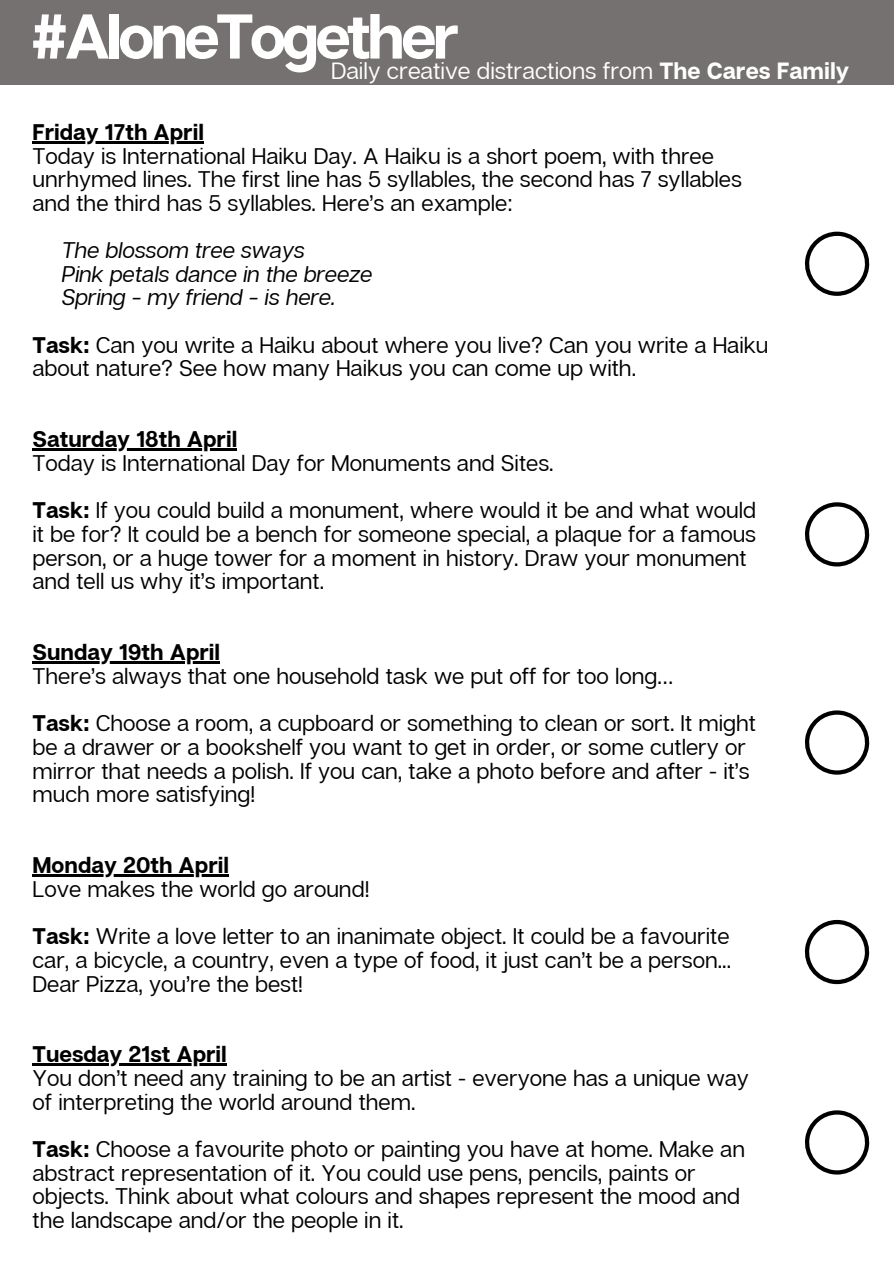
<style>
.page{position:relative;width:894px;height:1264px;background:#fff}
.page>*{position:absolute;margin:0;border:0;box-sizing:border-box;transform-origin:0 0}
.t1{font:700 54px "Articulat CF";color:#fff}
.t2{font:24px "Articulat CF";color:#fff}
.t3{font:23.4px "Articulat CF";color:#fff}
.t4{font:22.5px/23.7px "Articulat CF";color:#000}
.t5{font:700 22.5px "Articulat CF";color:#000}
.t6{font:italic 22.5px/23.7px "Articulat CF";color:#000}
.s1{font-size:63px}
.s2{font-weight:700}
</style>
<div class="page">
<hr style="left:32px;top:141px;width:172px;height:2px;background:#000">
<hr style="left:32px;top:448px;width:205px;height:3px;background:#000">
<hr style="left:32px;top:661px;width:188px;height:2px;background:#000">
<hr style="left:32px;top:874px;width:197px;height:2px;background:#000">
<hr style="left:32px;top:1063px;width:195px;height:2px;background:#000">
<svg style="left:805px;top:232px;width:63px;height:64px"></svg>
<svg style="left:805px;top:502px;width:63px;height:64px"></svg>
<svg style="left:804px;top:710px;width:64px;height:64px"></svg>
<svg style="left:804px;top:919px;width:64px;height:65px"></svg>
<svg style="left:805px;top:1110px;width:63px;height:64px"></svg>
<div style="left:0;top:0;width:893px;height:85px;background:#767171"></div>
<h1 class="t1" style="left:13px;top:5px;width:447px">#<span class="s1">#</span>A<span class="s1">A</span>l o<span class="s1">l o</span>n e<span class="s1">n</span>T<span class="s1">e</span>o<span class="s1">T</span>g<span class="s1">o</span>e<span class="s1">g</span>t h<span class="s1">e</span>e<span class="s1">t h</span>r <span class="s1">e r</span></h1>
<p class="t3" style="left:331px;top:50px;width:519px">Daily creative distractions from <span class="s2">The Cares Family</span></p>
<p class="t3" style="left:331px;top:56px;width:519px">Daily creative distractions from <span class="s2">The Cares Family</span></p>
<p class="t2" style="left:337px;top:56px;width:534px">Daily creative distractions from <span class="s2">The Cares Family</span></p>
<p class="t5" style="left:32px;top:118px;width:173px">Friday 17th April</p>
<p class="t4" style="left:32px;top:143px;width:710px">Today is International Haiku Day. A Haiku is a short poem, with three unrhymed lines. The first line has 5 syllables, the second has 7 syllables and the third has 5 syllables. Here’s an example:</p>
<p class="t6" style="left:62px;top:238px;width:312px">The blossom tree sways<br>Pink petals dance in the breeze<br>Spring - my friend - is here.</p>
<p class="t4" style="left:32px;top:332px;width:737px"><span class="s2">Task:</span> Can you write a Haiku about where you live? Can you write a Haiku about nature? See how many Haikus you can come up with.</p>
<p class="t5" style="left:32px;top:425px;width:206px">Saturday 18th April</p>
<p class="t4" style="left:32px;top:439px;width:725px;line-height:47.2px">Today is International Day for Monuments and Sites.<br><span class="s2">Task:</span> If you could build a monument, where would it be and what would</p>
<p class="t4" style="left:32px;top:521px;width:725px">it be for? It could be a bench for someone special, a plaque for a famous person, or a huge tower for a moment in history. Draw your monument and tell us why it’s important.</p>
<p class="t5" style="left:32px;top:638px;width:189px">Sunday 19th April</p>
<p class="t4" style="left:32px;top:651px;width:724px;line-height:47.2px">There’s always that one household task we put off for too long…<br><span class="s2">Task:</span> Choose a room, a cupboard or something to clean or sort. It might</p>
<p class="t4" style="left:32px;top:734px;width:718px">be a drawer or a bookshelf you want to get in order, or some cutlery or mirror that needs a polish. If you can, take a photo before and after - it’s much more satisfying!</p>
<p class="t5" style="left:32px;top:851px;width:198px">Monday 20th April</p>
<p class="t4" style="left:32px;top:864px;width:698px;line-height:47.2px">Love makes the world go around!<br><span class="s2">Task:</span> Write a love letter to an inanimate object. It could be a favourite</p>
<p class="t4" style="left:32px;top:947px;width:700px">car, a bicycle, a country, even a type of food, it just can’t be a person...<br>Dear Pizza, you’re the best!</p>
<p class="t5" style="left:32px;top:1040px;width:196px">Tuesday 21st April</p>
<p class="t4" style="left:32px;top:1065px;width:717px">You don’t need any training to be an artist - everyone has a unique way of interpreting the world around them.</p>
<p class="t4" style="left:32px;top:1136px;width:713px"><span class="s2">Task:</span> Choose a favourite photo or painting you have at home. Make an abstract representation of it. You could use pens, pencils, paints or objects. Think about what colours and shapes represent the mood and the landscape and/or the people in it.</p>
</div>
